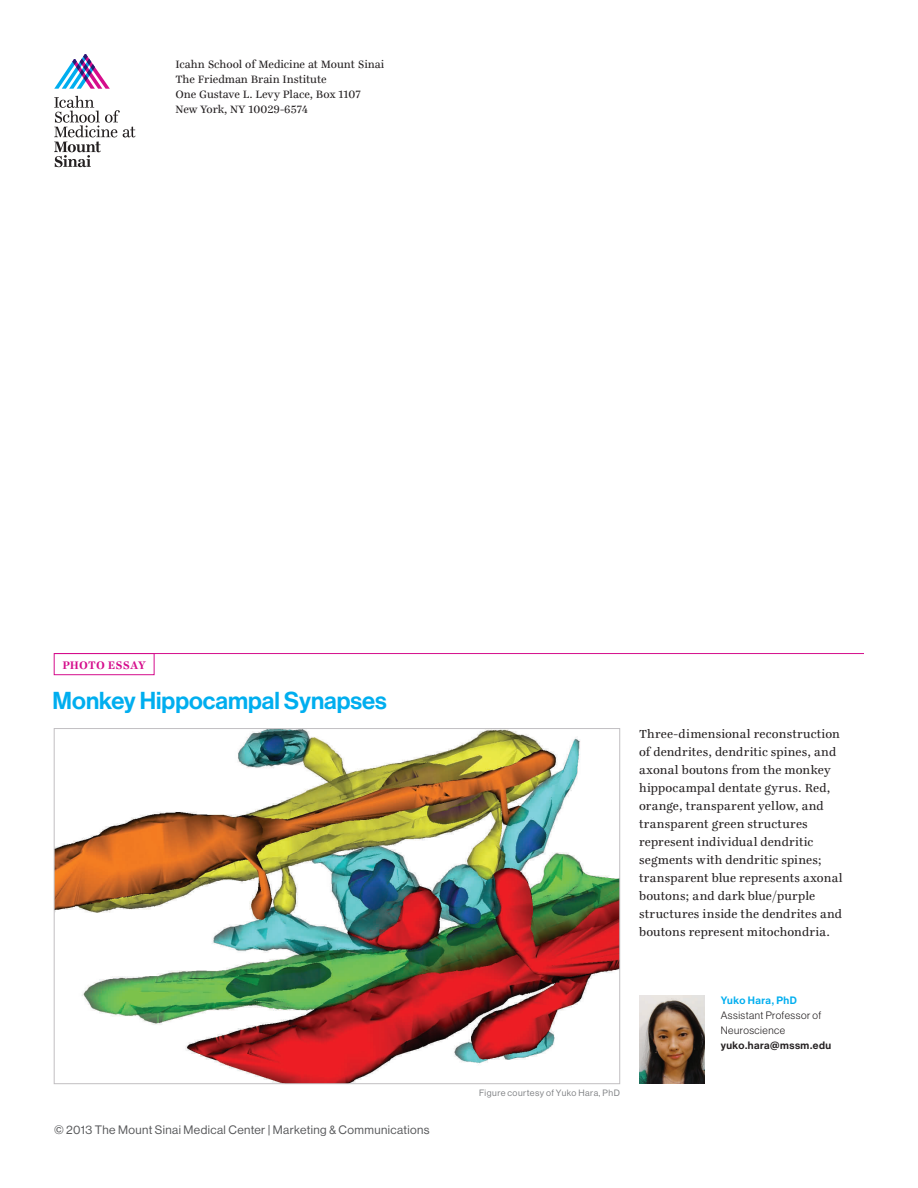
<style>
.page{position:relative;width:918px;height:1188px;background:#fff}
.page>*{position:absolute;margin:0;border:0;box-sizing:border-box;transform-origin:0 0}
.t1{font:24px "N Haas Grotesk DS Std 65 Md";color:#00aeef}
.t2{font:12.75px/18px "Ingeborg";letter-spacing:.015em;color:#231f20}
.t3{font:12px "N Haas Grotesk DS Std 55 Rg";letter-spacing:.035em;color:#57585a}
.t4{font:700 12px "Ingeborg";letter-spacing:.005em;color:#d50d8c}
.t5{font:11.7px/15px "Ingeborg";color:#231f20}
.t6{font:10.5px/15px "N Haas Grotesk DS Std 45 Lt";letter-spacing:.045em;color:#231f20}
.t7{font:10.5px "N Haas Grotesk DS Std 65 Md";letter-spacing:.05em;color:#231f20}
.t8{font:10.5px "N Haas Grotesk DS Std 65 Md";letter-spacing:.045em;color:#00aeef}
.t9{font:9px "N Haas Grotesk DS Std 55 Rg";letter-spacing:.05em;color:#808285}
</style>
<div class="page">
<img style="left:56px;top:730px;width:562px;height:352px">
<hr style="left:54px;top:653px;width:810px;height:1px;background:#d50d8c">
<div style="left:54px;top:653px;width:100px;height:22px;border:1px solid #d50d8c"></div>
<svg style="left:54px;top:54px;width:56px;height:35px"></svg>
<svg style="left:54px;top:96px;width:82px;height:71px"></svg>
<img style="left:639px;top:996px;width:66px;height:88px">
<p class="t5" style="left:176px;top:56px;width:210px">Icahn School of Medicine at Mount Sinai<br>The Friedman Brain Institute<br>One Gustave L. Levy Place, Box 1107<br>New York, NY 10029-6574</p>
<p class="t4" style="left:62px;top:657px;width:85px">PHOTO ESSAY</p>
<h1 class="t1" style="left:53px;top:686px;width:336px">Monkey Hippocampal Synapses</h1>
<p class="t3" style="left:54px;top:1123px;width:377px">© 2013 The Mount Sinai Medical Center | Marketing &amp; Communications</p>
<p class="t2" style="left:639px;top:725px;width:205px">Three-dimensional reconstruction of dendrites, dendritic spines, and axonal boutons from the monkey hippocampal dentate gyrus. Red, orange, transparent yellow, and transparent green structures represent individual dendritic segments with dendritic spines; transparent blue represents axonal boutons; and dark blue/purple structures inside the dendrites and boutons represent mitochondria.</p>
<p class="t9" style="left:479px;top:1088px;width:142px">Figure courtesy of Yuko Hara, PhD</p>
<p class="t8" style="left:721px;top:994px;width:78px">Yuko Hara, PhD</p>
<p class="t6" style="left:721px;top:1008px;width:102px">Assistant Professor of<br>Neuroscience</p>
<p class="t7" style="left:721px;top:1039px;width:112px">yuko.hara@mssm.edu</p>
</div>
